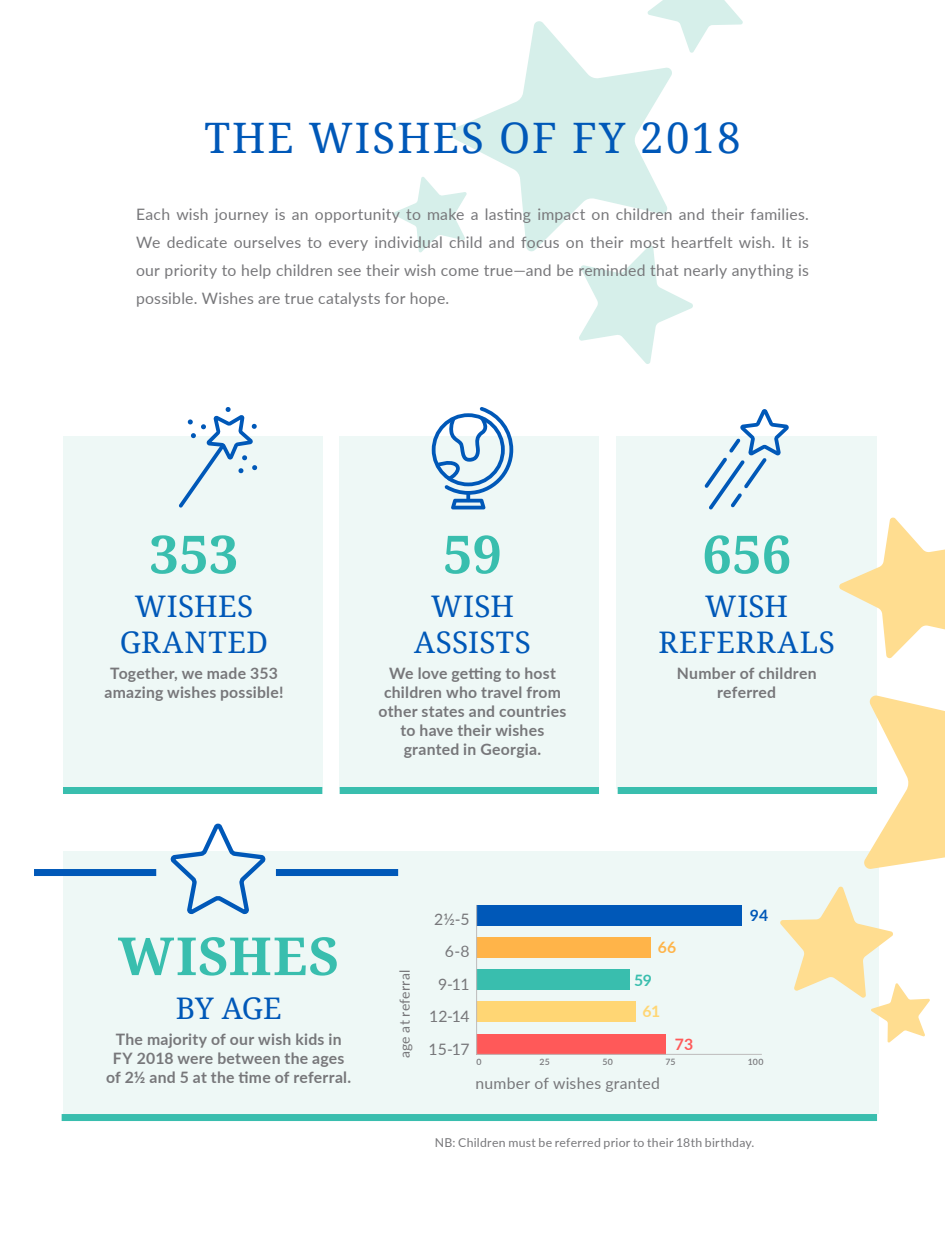
<style>
.page{position:relative;width:945px;height:1260px;background:#fff}
.page>*{position:absolute;margin:0;border:0;box-sizing:border-box;transform-origin:0 0}
.t1{font:700 52.5px "Droid Serif";letter-spacing:.01em;color:#39beae}
.t2{font:42px "Droid Serif";letter-spacing:.05em;color:#0058b8}
.t3{font:29.75px/35.7px "Droid Serif";letter-spacing:.015em;color:#0058b8;text-align:center}
.t4{font:15.75px/28px "Lato";letter-spacing:.015em;color:#77777a;text-align:justify}
.t5{font:700 15.75px/18.9px "Lato";letter-spacing:.015em;color:#77777a;text-align:center}
.t6{font:700 15.75px "Lato";color:#0058b8}
.t7{font:700 15.75px "Lato";color:#ffb449}
.t8{font:700 15.75px "Lato";color:#39beae}
.t9{font:700 15.75px "Lato";color:#ffd674}
.t10{font:700 15.75px "Lato";color:#ff5959}
.t11{font:14px "Lato";letter-spacing:.02em;color:#77777a}
.t12{font:12.25px "Lato";letter-spacing:.025em;color:#77777a}
.t13{font:600 8.75px "Lato";letter-spacing:.025em;color:#77777a}
</style>
<div class="page">
<svg style="left:394px;top:177px;width:55px;height:76px"></svg>
<svg style="left:647px;top:0;width:96px;height:53px"></svg>
<svg style="left:449px;top:20px;width:225px;height:232px"></svg>
<svg style="left:578px;top:245px;width:115px;height:119px"></svg>
<div style="left:616px;top:436px;width:261px;height:353px;background:#eef8f6"></div>
<div style="left:340px;top:436px;width:259px;height:353px;background:#eef8f6"></div>
<div style="left:63px;top:436px;width:259px;height:353px;background:#eef8f6"></div>
<div style="left:63px;top:852px;width:815px;height:262px;background:#eef8f6"></div>
<svg style="left:179px;top:407px;width:79px;height:101px"></svg>
<svg style="left:432px;top:407px;width:81px;height:102px"></svg>
<svg style="left:704px;top:409px;width:85px;height:100px"></svg>
<svg style="left:476px;top:905px;width:286px;height:150px"></svg>
<svg style="left:779px;top:517px;width:166px;height:526px"></svg>
<svg style="left:166px;top:823px;width:102px;height:92px"></svg>
<div style="left:63px;top:787px;width:259px;height:7px;background:#39beae"></div>
<div style="left:340px;top:787px;width:259px;height:7px;background:#39beae"></div>
<div style="left:618px;top:787px;width:259px;height:7px;background:#39beae"></div>
<div style="left:62px;top:1114px;width:815px;height:7px;background:#39beae"></div>
<div style="left:276px;top:869px;width:122px;height:7px;background:#0058b8"></div>
<div style="left:34px;top:869px;width:122px;height:7px;background:#0058b8"></div>
<p class="t2" style="left:204px;top:109px;width:538px">THE WISHES OF FY 2018</p>
<p class="t4" style="left:136px;top:199px;width:674px">Each wish journey is an opportunity to make a lasting impact on children and their families.<br>We dedicate ourselves to every individual child and focus on their most heartfelt wish. It is our priority to help children see their wish come true—and be reminded that nearly anything is possible. Wishes are true catalysts for hope.</p>
<p class="t1" style="left:150px;top:518px;width:90px">353</p>
<p class="t3" style="left:120px;top:588px;width:150px">WISHES<br>GRANTED</p>
<p class="t5" style="left:105px;top:664px;width:180px">Together, we made 353 amazing wishes possible!</p>
<p class="t1" style="left:443px;top:518px;width:60px">59</p>
<p class="t3" style="left:414px;top:588px;width:118px">WISH<br>ASSISTS</p>
<p class="t5" style="left:379px;top:664px;width:189px">We love getting to host children who travel from other states and countries to have their wishes granted in Georgia.</p>
<p class="t1" style="left:702px;top:518px;width:90px">656</p>
<p class="t3" style="left:658px;top:588px;width:178px">WISH<br>REFERRALS</p>
<p class="t5" style="left:677px;top:664px;width:141px">Number of children referred</p>
<p class="t1" style="left:118px;top:920px;width:223px">WISHES</p>
<p class="t3" style="left:176px;top:989px;width:107px">BY AGE</p>
<p class="t5" style="left:106px;top:1030px;width:247px">The majority of our wish kids in<br>FY 2018 were between the ages of 2½ and 5 at the time of referral.</p>
<p class="t11" style="left:395px;top:1058px;width:90px;rotate:-90deg">age at referral</p>
<p class="t4" style="left:434px;top:905px;width:37px">2½-5</p>
<p class="t4" style="left:445px;top:937px;width:26px">6-8</p>
<p class="t4" style="left:438px;top:969px;width:33px">9-11</p>
<p class="t4" style="left:429px;top:1002px;width:42px">12-14</p>
<p class="t4" style="left:429px;top:1034px;width:43px">15-17</p>
<p class="t7" style="left:658px;top:936px;width:20px">66</p>
<p class="t8" style="left:634px;top:968px;width:20px">59</p>
<p class="t9" style="left:642px;top:1000px;width:19px">61</p>
<p class="t10" style="left:675px;top:1033px;width:20px">73</p>
<p class="t6" style="left:750px;top:904px;width:20px">94</p>
<p class="t13" style="left:476px;top:1056px;width:7px">0</p>
<p class="t13" style="left:539px;top:1056px;width:12px">25</p>
<p class="t13" style="left:602px;top:1056px;width:12px">50</p>
<p class="t13" style="left:665px;top:1056px;width:12px">75</p>
<p class="t13" style="left:748px;top:1056px;width:17px">100</p>
<p class="t4" style="left:476px;top:1068px;width:186px">number of wishes granted</p>
<p class="t12" style="left:435px;top:1134px;width:321px">NB: Children must be referred prior to their 18th birthday.</p>
</div>
